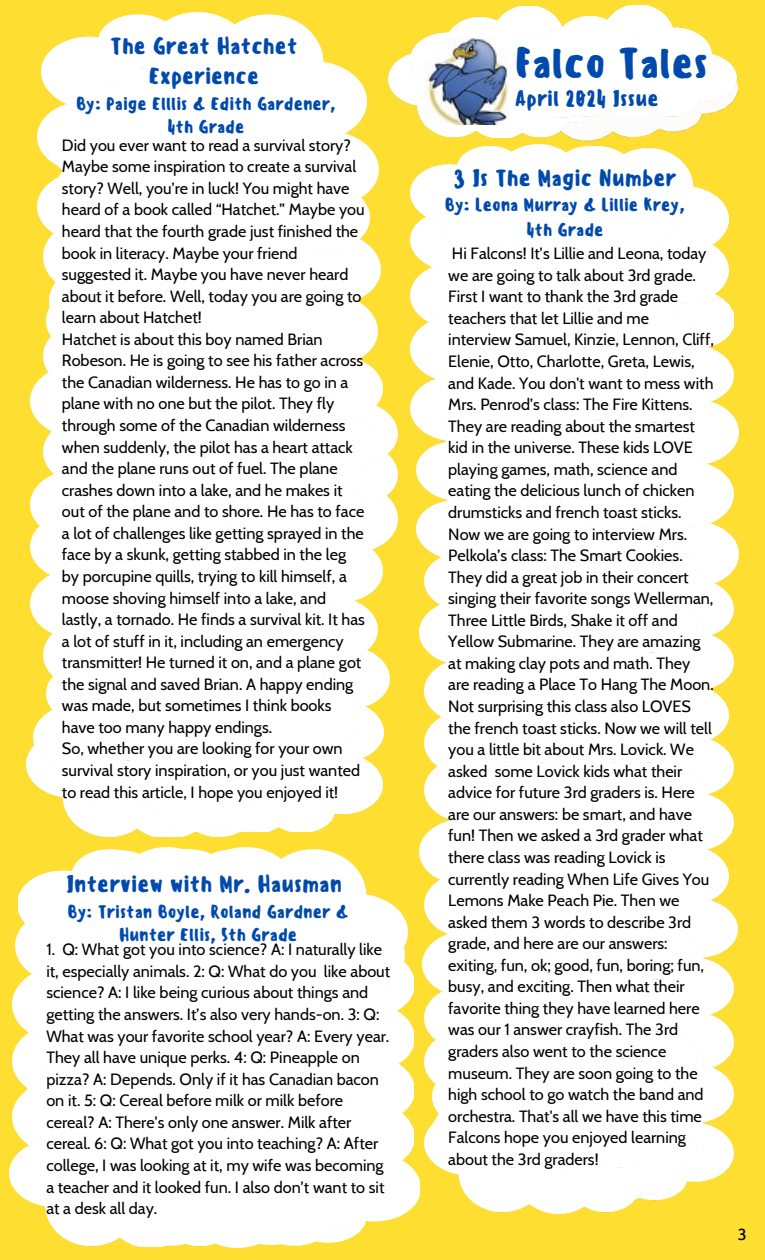
<style>
.page{position:relative;width:765px;height:1260px;background:#ffde32}
.page>*{position:absolute;margin:0;border:0;box-sizing:border-box;transform-origin:0 0}
.t1{font:500 41.62px "Sensei";color:#004aad}
.t2{font:500 22.5px/30px "Sensei";color:#004aad;text-align:center}
.t3{font:500 21.12px "Sensei";color:#004aad}
.t4{font:500 17.5px/22.5px "Sensei";color:#004aad;text-align:center}
.t5{font:16.25px/21.5px "Cabin";color:#000}
.t6{font:500 16.25px "Cabin";color:#000}
</style>
<div class="page">
<img style="left:26px;top:730px;width:214px;height:107px">
<img style="left:110px;top:779px;width:273px;height:53px">
<img style="left:34px;top:715px;width:273px;height:94px">
<img style="left:362px;top:731px;width:21px;height:48px">
<img style="left:362px;top:624px;width:27px;height:107px">
<div style="left:316px;top:624px;width:61px;height:57px;background:#fff"></div>
<img style="left:35px;top:619px;width:281px;height:48px">
<div style="left:331px;top:645px;width:31px;height:137px;background:#fff"></div>
<div style="left:46px;top:641px;width:285px;height:149px;background:#fff"></div>
<img style="left:682px;top:424px;width:52px;height:95px">
<div style="left:416px;top:422px;width:266px;height:126px;background:#fff"></div>
<img style="left:377px;top:409px;width:21px;height:76px">
<div style="left:31px;top:582px;width:61px;height:37px;background:#fff"></div>
<div style="left:92px;top:470px;width:291px;height:154px;background:#fff"></div>
<div style="left:31px;top:480px;width:284px;height:102px;background:#fff"></div>
<div style="left:83px;top:497px;width:285px;height:70px;background:#fff"></div>
<div style="left:44px;top:479px;width:285px;height:51px;background:#fff"></div>
<div style="left:92px;top:440px;width:285px;height:57px;background:#fff"></div>
<img style="left:31px;top:349px;width:297px;height:130px">
<img style="left:98px;top:324px;width:285px;height:116px">
<div style="left:44px;top:339px;width:290px;height:95px;background:#fff"></div>
<img style="left:42px;top:13px;width:299px;height:54px">
<div style="left:49px;top:245px;width:328px;height:136px;background:#fff"></div>
<img style="left:37px;top:65px;width:285px;height:149px">
<div style="left:44px;top:184px;width:317px;height:152px;background:#fff"></div>
<div style="left:57px;top:219px;width:312px;height:50px;background:#fff"></div>
<div style="left:45px;top:67px;width:333px;height:152px;background:#fff"></div>
<img style="left:528px;top:82px;width:211px;height:63px">
<img style="left:388px;top:54px;width:217px;height:83px">
<img style="left:410px;top:6px;width:217px;height:112px">
<img style="left:425px;top:39px;width:85px;height:85px">
<img style="left:520px;top:5px;width:217px;height:112px">
<img style="left:425px;top:532px;width:42px;height:34px">
<div style="left:467px;top:519px;width:267px;height:53px;background:#fff"></div>
<img style="left:419px;top:566px;width:266px;height:132px">
<img style="left:425px;top:763px;width:42px;height:23px">
<div style="left:467px;top:751px;width:267px;height:87px;background:#fff"></div>
<img style="left:425px;top:624px;width:37px;height:139px">
<div style="left:467px;top:572px;width:267px;height:139px;background:#fff"></div>
<img style="left:677px;top:157px;width:51px;height:128px">
<img style="left:467px;top:285px;width:267px;height:139px">
<div style="left:462px;top:624px;width:266px;height:139px;background:#fff"></div>
<img style="left:410px;top:145px;width:267px;height:277px">
<div style="left:410px;top:229px;width:267px;height:139px;background:#fff"></div>
<img style="left:419px;top:786px;width:43px;height:82px">
<div style="left:462px;top:786px;width:266px;height:52px;background:#fff"></div>
<img style="left:425px;top:838px;width:46px;height:60px">
<div style="left:471px;top:838px;width:266px;height:104px;background:#fff"></div>
<img style="left:422px;top:898px;width:45px;height:127px">
<div style="left:467px;top:898px;width:267px;height:53px;background:#fff"></div>
<img style="left:698px;top:1143px;width:36px;height:39px">
<img style="left:425px;top:1134px;width:258px;height:79px">
<img style="left:425px;top:951px;width:42px;height:44px">
<div style="left:467px;top:951px;width:267px;height:53px;background:#fff"></div>
<img style="left:425px;top:995px;width:266px;height:139px">
<img style="left:467px;top:1004px;width:267px;height:139px">
<div style="left:432px;top:1030px;width:266px;height:139px;background:#fff"></div>
<img style="left:386px;top:1170px;width:33px;height:51px">
<img style="left:386px;top:1147px;width:28px;height:46px">
<img style="left:388px;top:1095px;width:26px;height:52px">
<img style="left:9px;top:1106px;width:67px;height:138px">
<img style="left:389px;top:1040px;width:25px;height:55px">
<img style="left:12px;top:991px;width:14px;height:96px">
<img style="left:76px;top:1173px;width:310px;height:75px">
<img style="left:392px;top:925px;width:22px;height:115px">
<img style="left:404px;top:917px;width:3px;height:92px">
<img style="left:19px;top:847px;width:304px;height:162px">
<div style="left:26px;top:1020px;width:307px;height:160px;background:#fff"></div>
<img style="left:26px;top:850px;width:313px;height:164px">
<img style="left:88px;top:855px;width:316px;height:164px">
<div style="left:72px;top:1124px;width:316px;height:49px;background:#fff"></div>
<div style="left:347px;top:920px;width:45px;height:164px;background:#fff"></div>
<div style="left:34px;top:1073px;width:321px;height:58px;background:#fff"></div>
<div style="left:66px;top:960px;width:323px;height:164px;background:#fff"></div>
<div style="left:31px;top:909px;width:316px;height:164px;background:#fff"></div>
<p class="t2" style="left:110px;top:31px;width:189px">The Great Hatchet<br>Experience</p>
<p class="t4" style="left:76px;top:93px;width:261px">By: Paige Elllis &amp; Edith Gardener,<br>4th Grade</p>
<p class="t5" style="left:62px;top:134px;width:304px">Did you ever want to read a survival story?<br>Maybe some inspiration to create a survival story? Well, you’re in luck! You might have heard of a book called “Hatchet.” Maybe you heard that the fourth grade just finished the book in literacy. Maybe your friend suggested it. Maybe you have never heard about it before. Well, today you are going to learn about Hatchet!</p>
<p class="t5" style="left:62px;top:328px;width:305px">Hatchet is about this boy named Brian Robeson. He is going to see his father across the Canadian wilderness. He has to go in a plane with no one but the pilot. They fly through some of the Canadian wilderness when suddenly, the pilot has a heart attack and the plane runs out of fuel. The plane crashes down into a lake, and he makes it out of the plane and to shore. He has to face a lot of challenges like getting sprayed in the face by a skunk, getting stabbed in the leg by porcupine quills, trying to kill himself, a moose shoving himself into a lake, and lastly, a tornado. He finds a survival kit. It has a lot of stuff in it, including an emergency transmitter! He turned it on, and a plane got the signal and saved Brian. A happy ending was made, but sometimes I think books have too many happy endings.</p>
<p class="t5" style="left:62px;top:738px;width:300px">So, whether you are looking for your own survival story inspiration, or you just wanted to read this article, I hope you enjoyed it!</p>
<p class="t2" style="left:66px;top:869px;width:278px">Interview with Mr. Hausman</p>
<p class="t4" style="left:68px;top:901px;width:283px">By: Tristan Boyle, Roland Gardner &amp;<br>Hunter Ellis, 5th Grade</p>
<p class="t5" style="left:46px;top:939px;width:345px">1. Q: What got you into science? A: I naturally like it, especially animals. 2: Q: What do you like about science? A: I like being curious about things and getting the answers. It’s also very hands-on. 3: Q:<br>What was your favorite school year? A: Every year.<br>They all have unique perks. 4: Q: Pineapple on pizza? A: Depends. Only if it has Canadian bacon on it. 5: Q: Cereal before milk or milk before cereal? A: There’s only one answer. Milk after cereal. 6: Q: What got you into teaching? A: After college, I was looking at it, my wife was becoming a teacher and it looked fun. I also don’t want to sit at a desk all day.</p>
<p class="t1" style="left:515px;top:39px;width:195px">Falco Tales</p>
<p class="t3" style="left:515px;top:86px;width:145px">April 2024 Issue</p>
<p class="t2" style="left:453px;top:163px;width:225px">3 Is The Magic Number</p>
<p class="t4" style="left:445px;top:193px;width:241px;line-height:24.4px">By: Leona Murray &amp; Lillie Krey,<br>4th Grade</p>
<p class="t5" style="left:448px;top:243px;width:267px">Hi Falcons! It’s Lillie and Leona, today we are going to talk about 3rd grade.<br>First I want to thank the 3rd grade teachers that let Lillie and me interview Samuel, Kinzie, Lennon, Cliff, Elenie, Otto, Charlotte, Greta, Lewis, and Kade. You don't want to mess with Mrs. Penrod’s class: The Fire Kittens.<br>They are reading about the smartest kid in the universe. These kids LOVE playing games, math, science and eating the delicious lunch of chicken drumsticks and french toast sticks.<br>Now we are going to interview Mrs.<br>Pelkola’s class: The Smart Cookies.<br>They did a great job in their concert singing their favorite songs Wellerman, Three Little Birds, Shake it off and Yellow Submarine. They are amazing at making clay pots and math. They are reading a Place To Hang The Moon.<br>Not surprising this class also LOVES the french toast sticks. Now we will tell you a little bit about Mrs. Lovick. We asked some Lovick kids what their advice for future 3rd graders is. Here are our answers: be smart, and have fun! Then we asked a 3rd grader what there class was reading Lovick is currently reading When Life Gives You Lemons Make Peach Pie. Then we asked them 3 words to describe 3rd grade, and here are our answers: exiting, fun, ok; good, fun, boring; fun, busy, and exciting. Then what their favorite thing they have learned here was our 1 answer crayfish. The 3rd graders also went to the science museum. They are soon going to the high school to go watch the band and orchestra. That's all we have this time Falcons hope you enjoyed learning about the 3rd graders!</p>
<p class="t6" style="left:738px;top:1224px;width:10px">3</p>
</div>
